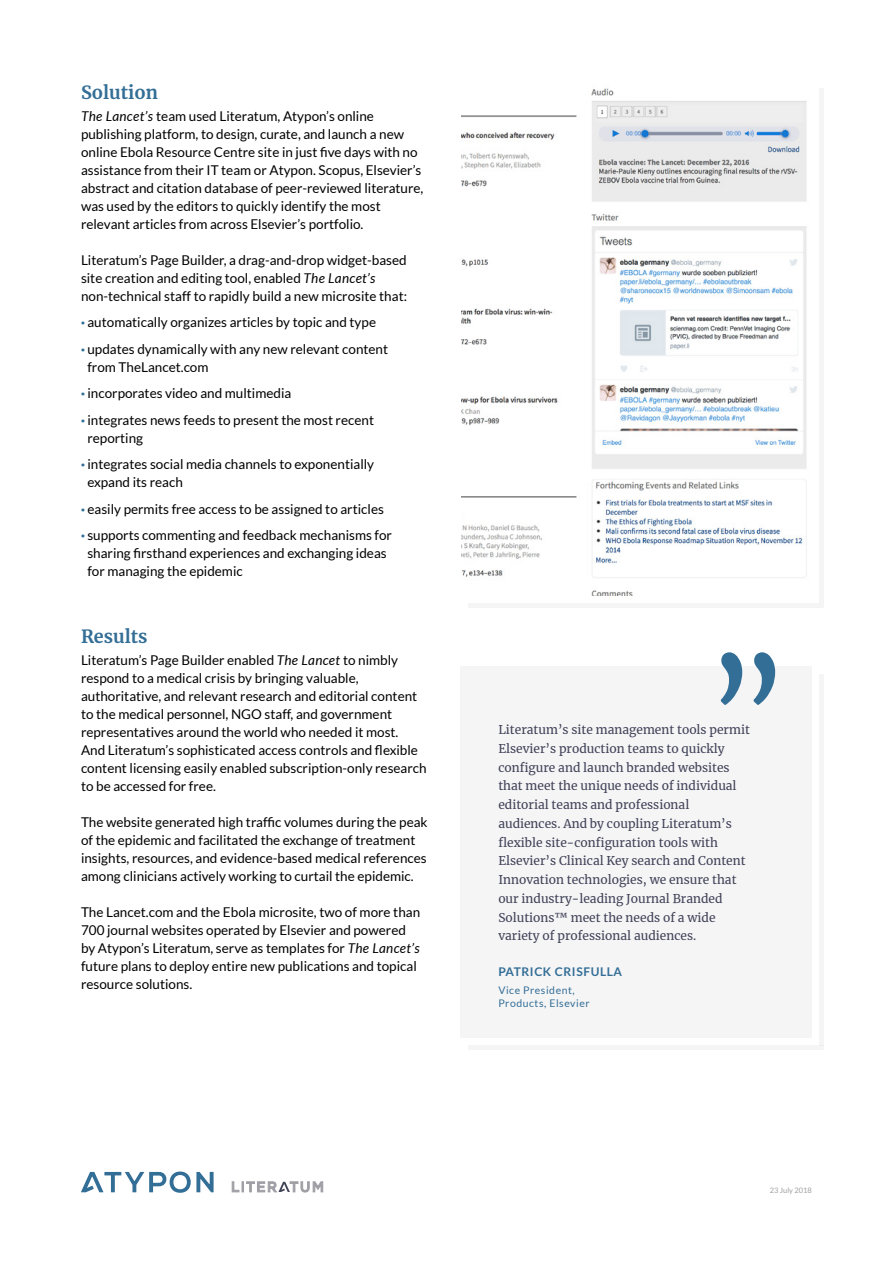
<style>
.page{position:relative;width:893px;height:1263px;background:#fff}
.page>*{position:absolute;margin:0;border:0;box-sizing:border-box;transform-origin:0 0}
.t1{font:700 18px "Merriweather";color:#336e96}
.t2{font:13.5px/18px "Lato";color:#000}
.t3{font:12px/18.8px "Merriweather";color:#404257}
.t4{font:700 12px "Lato";letter-spacing:.05em;color:#336e96}
.t5{font:10.5px/13.5px "Lato";letter-spacing:.05em;color:#336e96}
.t6{font:7.5px "Lato";color:#a09fa5}
.s1{font-style:italic}
.s2{font-weight:900;color:#336e96}
</style>
<div class="page">
<div style="left:461px;top:667px;width:351px;height:371px;background:#f5f5f6"></div>
<div style="left:468px;top:1045px;width:356px;height:5px;background:#f5f5f6"></div>
<div style="left:819px;top:674px;width:5px;height:371px;background:#f5f5f6"></div>
<svg style="left:721px;top:652px;width:54px;height:53px"></svg>
<hr style="left:469px;top:603px;width:355px;height:4px;background:#f5f5f6">
<div style="left:819px;top:88px;width:5px;height:515px;background:#f5f5f6"></div>
<img style="left:461px;top:88px;width:346px;height:507px">
<svg style="left:81px;top:1171px;width:133px;height:22px"></svg>
<svg style="left:232px;top:1181px;width:91px;height:11px"></svg>
<h1 class="t1" style="left:81px;top:80px;width:78px">Solution</h1>
<p class="t2" style="left:81px;top:107px;width:344px"><span class="s1">The Lancet’s</span> team used Literatum, Atypon’s online publishing platform, to design, curate, and launch a new online Ebola Resource Centre site in just five days with no assistance from their IT team or Atypon. Scopus, Elsevier’s abstract and citation database of peer-reviewed literature, was used by the editors to quickly identify the most relevant articles from across Elsevier’s portfolio.</p>
<p class="t2" style="left:81px;top:251px;width:328px">Literatum’s Page Builder, a drag-and-drop widget-based site creation and editing tool, enabled <span class="s1">The Lancet’s </span>non-technical staff to rapidly build a new microsite that:</p>
<p class="t2" style="left:81px;top:309px;width:309px;line-height:26.5px"><span class="s2">·</span> automatically organizes articles by topic and type<br><span class="s2">·</span> updates dynamically with any new relevant content</p>
<p class="t2" style="left:81px;top:354px;width:295px;line-height:26.5px;text-indent:6px">from TheLancet.com<br><span class="s2">·</span> incorporates video and multimedia<br><span class="s2">·</span> integrates news feeds to present the most recent</p>
<p class="t2" style="left:81px;top:425px;width:295px;line-height:26.5px;text-indent:6px">reporting<br><span class="s2">·</span> integrates social media channels to exponentially</p>
<p class="t2" style="left:81px;top:469px;width:313px;line-height:26.5px;text-indent:6px">expand its reach<br><span class="s2">·</span> easily permits free access to be assigned to articles<br><span class="s2">·</span> supports commenting and feedback mechanisms for</p>
<p class="t2" style="left:87px;top:544px;width:301px">sharing firsthand experiences and exchanging ideas for managing the epidemic</p>
<h1 class="t1" style="left:81px;top:624px;width:68px">Results</h1>
<p class="t2" style="left:81px;top:651px;width:347px">Literatum’s Page Builder enabled <span class="s1">The Lancet</span> to nimbly respond to a medical crisis by bringing valuable, authoritative, and relevant research and editorial content to the medical personnel, NGO staff, and government representatives around the world who needed it most.<br>And Literatum’s sophisticated access controls and flexible content licensing easily enabled subscription-only research to be accessed for free.</p>
<p class="t2" style="left:81px;top:813px;width:348px">The website generated high traffic volumes during the peak of the epidemic and facilitated the exchange of treatment insights, resources, and evidence-based medical references among clinicians actively working to curtail the epidemic.</p>
<p class="t2" style="left:81px;top:903px;width:341px">The Lancet.com and the Ebola microsite, two of more than 700 journal websites operated by Elsevier and powered by Atypon’s Literatum, serve as templates for <span class="s1">The Lancet’s </span>future plans to deploy entire new publications and topical resource solutions.</p>
<p class="t3" style="left:498px;top:720px;width:253px">Literatum’s site management tools permit Elsevier’s production teams to quickly configure and launch branded websites that meet the unique needs of individual editorial teams and professional audiences. And by coupling Literatum’s flexible site-configuration tools with Elsevier’s Clinical Key search and Content Innovation technologies, we ensure that our industry-leading Journal Branded Solutions™ meet the needs of a wide variety of professional audiences.</p>
<p class="t4" style="left:498px;top:964px;width:125px">PATRICK CRISFULLA</p>
<p class="t5" style="left:498px;top:983px;width:93px">Vice President,<br>Products, Elsevier</p>
<p class="t6" style="left:770px;top:1186px;width:44px">23 July 2018</p>
</div>
